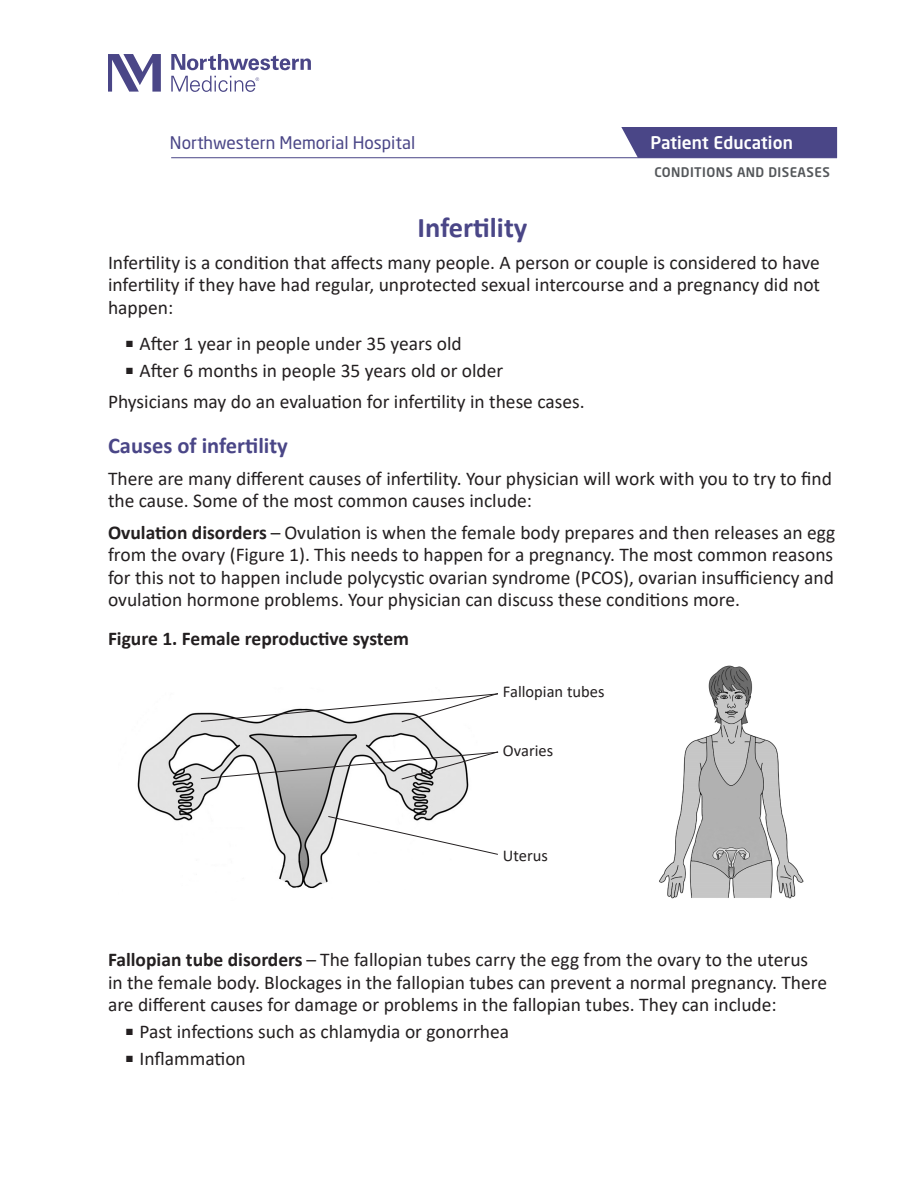
<style>
.page{position:relative;width:918px;height:1188px;background:#fff}
.page>*{position:absolute;margin:0;border:0;box-sizing:border-box;transform-origin:0 0}
.heading{font:700 28.5px "Calibri";color:#4a4687}
.subheading{font:700 22.5px "Calibri";color:#4a4687}
.text{font:19.5px/22.5px "Calibri";color:#231f20}
.text_INDENT{font:19.5px "Calibri";color:#231f20}
.t1{font:700 19.5px "Calibri";color:#231f20}
.t2{font:17.25px "Neo Sans Pro";color:#4a4687}
.t3{font:500 17.25px "Neo Sans Pro";letter-spacing:.005em;color:#fff}
.description{font:16.5px "Calibri";color:#231f20}
.t4{font:500 13.2px "Neo Sans Pro";letter-spacing:.03em;color:#54575a}
.s1{font-weight:700}
</style>
<div class="page">
<div style="left:621px;top:127px;width:216px;height:30px;background:#4a4687"></div>
<hr style="left:171px;top:157px;width:666px;height:1px;background:#4a4687">
<svg style="left:171px;top:54px;width:140px;height:16px"></svg>
<svg style="left:108px;top:54px;width:53px;height:38px"></svg>
<svg style="left:171px;top:76px;width:88px;height:16px"></svg>
<img style="left:659px;top:665px;width:145px;height:234px">
<img style="left:137px;top:712px;width:332px;height:177px">
<svg style="left:327px;top:816px;width:171px;height:39px"></svg>
<svg style="left:200px;top:693px;width:298px;height:30px"></svg>
<svg style="left:200px;top:751px;width:299px;height:29px"></svg>
<p class="t2" style="left:170px;top:133px;width:247px">Northwestern Memorial Hospital</p>
<p class="t3" style="left:651px;top:132px;width:144px">Patient Education</p>
<p class="t4" style="left:654px;top:164px;width:177px">CONDITIONS AND DISEASES</p>
<p class="heading" style="left:418px;top:208px;width:111px">Infertility</p>
<p class="text_INDENT" style="left:108px;top:249px;width:713px">Infertility is a condition that affects many people. A person or couple is considered to have</p>
<p class="text_INDENT" style="left:108px;top:271px;width:714px">infertility if they have had regular, unprotected sexual intercourse and a pregnancy did not</p>
<p class="text_INDENT" style="left:108px;top:294px;width:67px">happen:</p>
<p class="text" style="left:126px;top:332px;width:337px">■ After 1 year in people under 35 years old</p>
<p class="text" style="left:126px;top:359px;width:379px">■ After 6 months in people 35 years old or older</p>
<p class="text_INDENT" style="left:108px;top:388px;width:478px">Physicians may do an evaluation for infertility in these cases.</p>
<p class="subheading" style="left:108px;top:430px;width:181px">Causes of infertility</p>
<p class="text" style="left:108px;top:467px;width:726px">There are many different causes of infertility. Your physician will work with you to try to find the cause. Some of the most common causes include:</p>
<p class="text" style="left:108px;top:521px;width:729px;text-align:justify"><span class="s1">Ovulation disorders</span> – Ovulation is when the female body prepares and then releases an egg from the ovary (Figure 1). This needs to happen for a pregnancy. The most common reasons for this not to happen include polycystic ovarian syndrome (PCOS), ovarian insufficiency and ovulation hormone problems. Your physician can discuss these conditions more.</p>
<p class="t1" style="left:108px;top:625px;width:303px">Figure 1. Female reproductive system</p>
<p class="description" style="left:503px;top:680px;width:103px">Fallopian tubes</p>
<p class="description" style="left:503px;top:739px;width:52px">Ovaries</p>
<p class="description" style="left:503px;top:844px;width:47px">Uterus</p>
<p class="text" style="left:108px;top:948px;width:721px"><span class="s1">Fallopian tube disorders</span> – The fallopian tubes carry the egg from the ovary to the uterus in the female body. Blockages in the fallopian tubes can prevent a normal pregnancy. There are different causes for damage or problems in the fallopian tubes. They can include:</p>
<p class="text" style="left:126px;top:1020px;width:385px">■ Past infections such as chlamydia or gonorrhea</p>
<p class="text" style="left:126px;top:1047px;width:121px">■ Inflammation</p>
</div>
